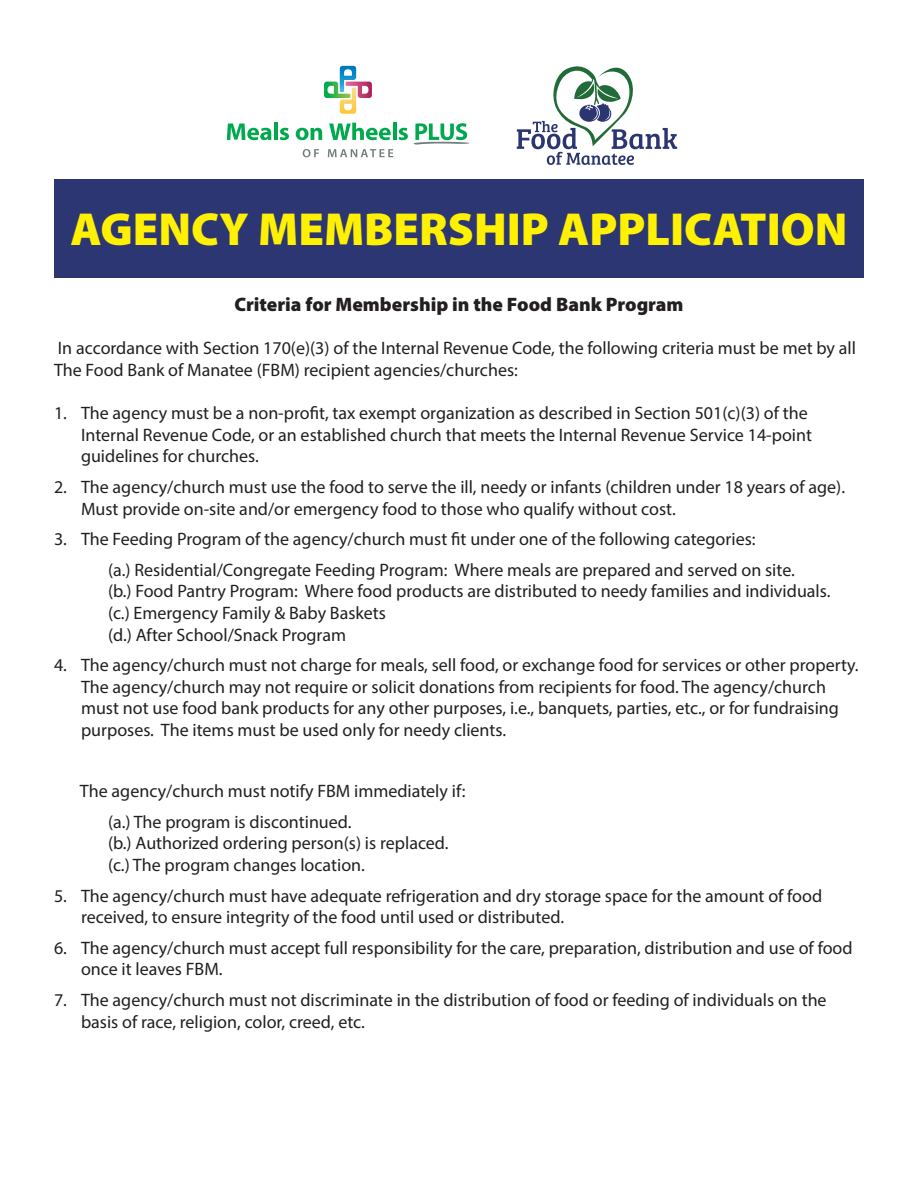
<style>
.page{position:relative;width:918px;height:1188px;background:#fff}
.page>*{position:absolute;margin:0;border:0;box-sizing:border-box;transform-origin:0 0}
.t1{font:900 46.5px "Myriad Pro";color:#fff101}
.t2{font:900 19.5px "Myriad Pro";color:#231f20}
.t3{font:18px/21.6px "Myriad Pro";color:#231f20}
</style>
<div class="page">
<div style="left:54px;top:179px;width:810px;height:99px;background:#2c3673"></div>
<svg style="left:517px;top:66px;width:160px;height:99px"></svg>
<svg style="left:303px;top:149px;width:16px;height:8px"></svg>
<svg style="left:328px;top:149px;width:65px;height:8px"></svg>
<svg style="left:324px;top:66px;width:48px;height:48px"></svg>
<svg style="left:227px;top:124px;width:44px;height:16px"></svg>
<hr style="left:274px;top:123px;width:4px;height:17px;background:#00a84e">
<svg style="left:280px;top:128px;width:9px;height:12px"></svg>
<svg style="left:296px;top:128px;width:26px;height:12px"></svg>
<svg style="left:329px;top:123px;width:62px;height:17px"></svg>
<hr style="left:393px;top:123px;width:4px;height:17px;background:#00a84e">
<svg style="left:399px;top:128px;width:9px;height:12px"></svg>
<svg style="left:414px;top:123px;width:55px;height:22px"></svg>
<p class="t1" style="left:70px;top:198px;width:779px">AGENCY MEMBERSHIP APPLICATION</p>
<p class="t2" style="left:234px;top:292px;width:451px">Criteria for Membership in the Food Bank Program</p>
<p class="t3" style="left:54px;top:337px;width:804px">In accordance with Section 170(e)(3) of the Internal Revenue Code, the following criteria must be met by all<br>The Food Bank of Manatee (FBM) recipient agencies/churches:</p>
<p class="t3" style="left:81px;top:402px;width:733px;text-indent:-27px">1. The agency must be a non-profit, tax exempt organization as described in Section 501(c)(3) of the<br>Internal Revenue Code, or an established church that meets the Internal Revenue Service 14-point guidelines for churches.</p>
<p class="t3" style="left:81px;top:476px;width:766px;text-indent:-27px">2. The agency/church must use the food to serve the ill, needy or infants (children under 18 years of age).<br>Must provide on-site and/or emergency food to those who qualify without cost.</p>
<p class="t3" style="left:54px;top:528px;width:703px">3. The Feeding Program of the agency/church must fit under one of the following categories:</p>
<p class="t3" style="left:108px;top:559px;width:688px">(a.) Residential/Congregate Feeding Program: Where meals are prepared and served on site.</p>
<p class="t3" style="left:108px;top:580px;width:724px">(b.) Food Pantry Program: Where food products are distributed to needy families and individuals.</p>
<p class="t3" style="left:108px;top:602px;width:280px">(c.) Emergency Family &amp; Baby Baskets</p>
<p class="t3" style="left:108px;top:623px;width:240px">(d.) After School/Snack Program</p>
<p class="t3" style="left:81px;top:654px;width:779px;text-indent:-27px">4. The agency/church must not charge for meals, sell food, or exchange food for services or other property.<br>The agency/church may not require or solicit donations from recipients for food. The agency/church must not use food bank products for any other purposes, i.e., banquets, parties, etc., or for fundraising purposes. The items must be used only for needy clients.</p>
<p class="t3" style="left:80px;top:780px;width:387px">The agency/church must notify FBM immediately if:</p>
<p class="t3" style="left:108px;top:811px;width:245px">(a.) The program is discontinued.</p>
<p class="t3" style="left:108px;top:832px;width:342px">(b.) Authorized ordering person(s) is replaced.</p>
<p class="t3" style="left:108px;top:854px;width:258px">(c.) The program changes location.</p>
<p class="t3" style="left:81px;top:884px;width:743px;text-indent:-27px">5. The agency/church must have adequate refrigeration and dry storage space for the amount of food received, to ensure integrity of the food until used or distributed.</p>
<p class="t3" style="left:81px;top:937px;width:773px;text-indent:-27px">6. The agency/church must accept full responsibility for the care, preparation, distribution and use of food once it leaves FBM.</p>
<p class="t3" style="left:81px;top:989px;width:747px;text-indent:-27px">7. The agency/church must not discriminate in the distribution of food or feeding of individuals on the basis of race, religion, color, creed, etc.</p>
</div>
